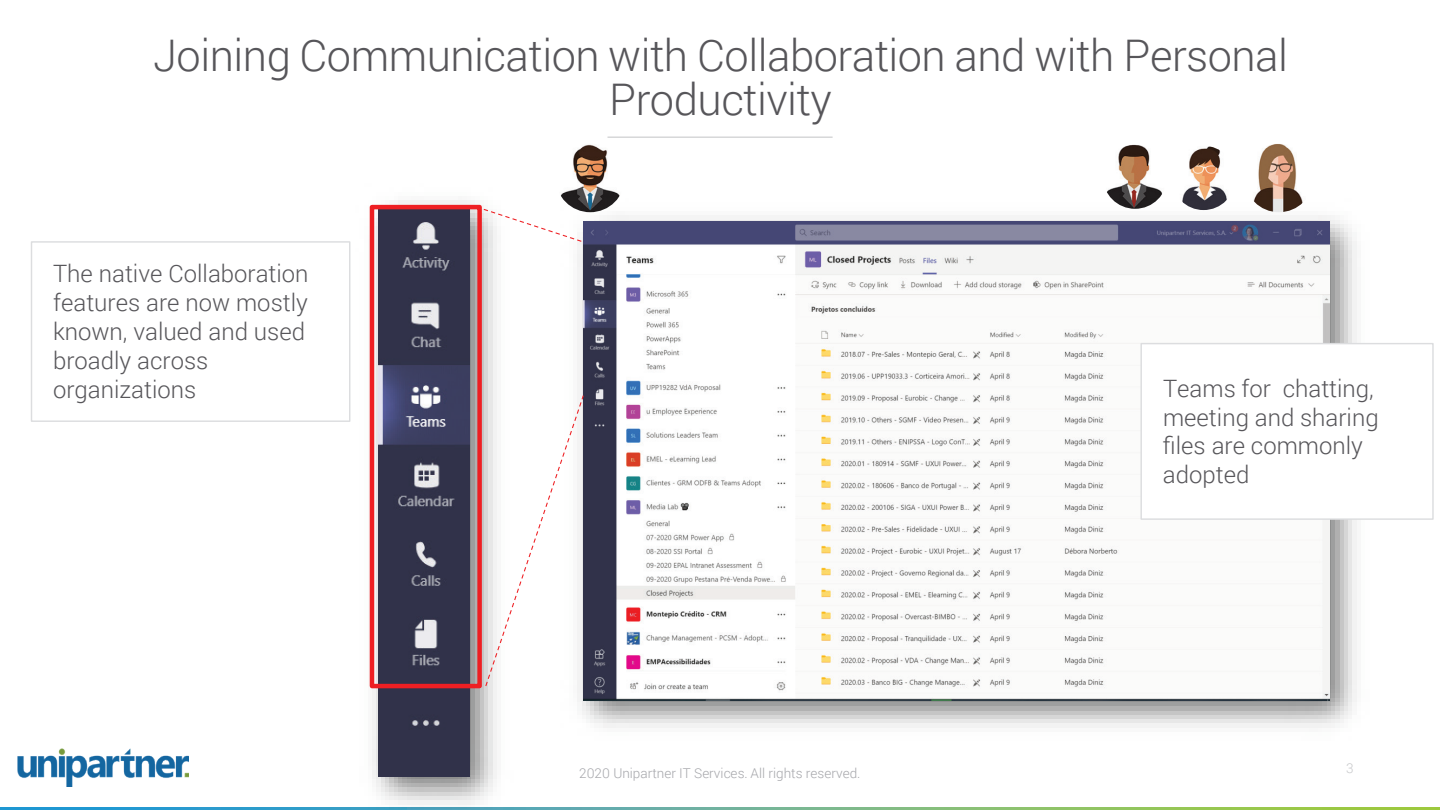
<style>
.page{position:relative;width:1440px;height:810px;background:#fff}
.page>*{position:absolute;margin:0;border:0;box-sizing:border-box;transform-origin:0 0}
.t1{font:300 43.65px "Roboto";letter-spacing:-.01em;color:#57565a}
.t2{font:300 43.5px "Roboto";letter-spacing:-.01em;color:#57565a}
.t3{font:300 24px/28.8px "Roboto";color:#57565a}
.t4{font:300 13.5px "Roboto";color:#a5a6aa}
.t5{font:300 13.5px "Roboto";color:#c7c8ca}
</style>
<div class="page">
<img style="left:17px;top:748px;width:171px;height:39px">
<svg style="left:0;top:808px;width:1440px;height:2px;background:#6ab38f"></svg>
<hr style="left:608px;top:137px;width:225px;height:1px;background:#c7c8ca">
<div style="left:31px;top:241px;width:319px;height:181px;background:#fff;border:1px solid #dcdddf"></div>
<img style="left:562px;top:198px;width:799px;height:530px">
<img style="left:583px;top:221px;width:746px;height:479px">
<img style="left:356px;top:200px;width:158px;height:610px">
<img style="left:379px;top:210px;width:91px;height:567px">
<div style="left:370px;top:205px;width:112px;height:483px;border:4px solid #ee1f23"></div>
<svg style="left:475px;top:206px;width:110px;height:37px"></svg>
<svg style="left:484px;top:394px;width:101px;height:293px"></svg>
<img style="left:1103px;top:145px;width:64px;height:64px;border-radius:32px">
<img style="left:1172px;top:146px;width:64px;height:64px;border-radius:32px">
<img style="left:1245px;top:144px;width:68px;height:68px;border-radius:34px">
<img style="left:556px;top:144px;width:69px;height:68px;border-radius:34px">
<div style="left:1141px;top:344px;width:292px;height:175px;background:#fff"></div>
<div style="left:1140px;top:343px;width:294px;height:177px;border:1px solid #dcdddf"></div>
<h2 class="t2" style="left:153px;top:25px;width:1136px">Joining Communication with Collaboration and with Personal</h2>
<h1 class="t1" style="left:609px;top:70px;width:224px">Productivity</h1>
<p class="t3" style="left:53px;top:259px;width:257px">The native Collaboration features are now mostly known, valued and used broadly across organizations</p>
<p class="t4" style="left:579px;top:764px;width:283px">2020 Unipartner IT Services. All rights reserved.</p>
<p class="t3" style="left:1163px;top:373px;width:217px">Teams for chatting, meeting and sharing files are commonly adopted</p>
<p class="t5" style="left:1346px;top:758px;width:9px">3</p>
</div>
